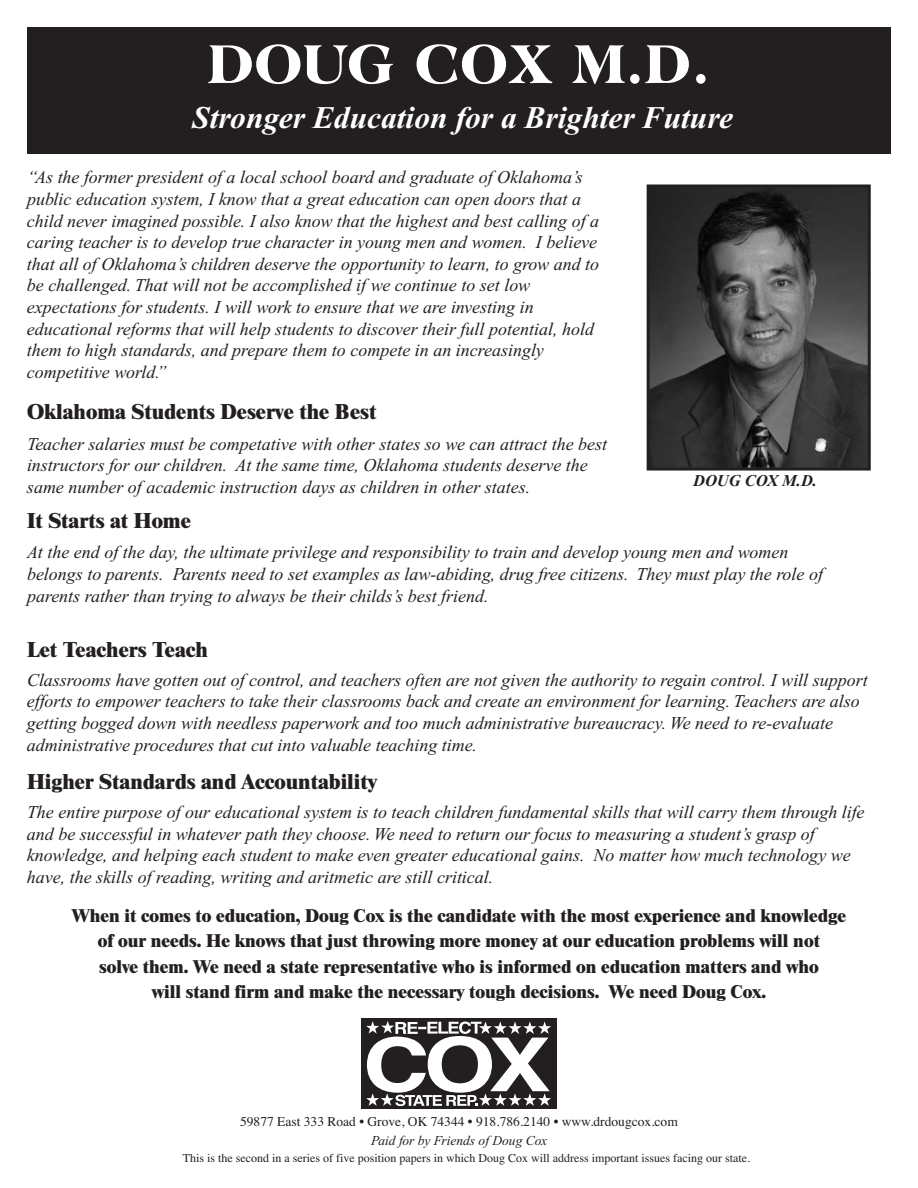
<style>
.page{position:relative;width:918px;height:1188px;background:#fff}
.page>*{position:absolute;margin:0;border:0;box-sizing:border-box;transform-origin:0 0}
.t1{font:800 58.5px "Americana";color:#fff}
.t2{font:italic 700 31.5px "Times New Roman";color:#fff}
.t3{font:800 21px "Times";color:#231f20}
.t4{font:italic 18px/21.6px "Times New Roman";color:#231f20}
.t5{font:800 18px/25.5px "Times";color:#231f20;text-align:center}
.t6{font:italic 700 16.5px "Times New Roman";color:#231f20}
.t7{font:13.5px "Times";color:#231f20}
.t8{font:italic 13.5px "Times New Roman";color:#231f20}
.t9{font:12px "Times";color:#231f20}
</style>
<div class="page">
<div style="left:27px;top:27px;width:864px;height:127px;background:#231f20"></div>
<div style="left:361px;top:1018px;width:196px;height:91px;background:#231f20"></div>
<svg style="left:366px;top:1021px;width:185px;height:85px"></svg>
<img style="left:651px;top:188px;width:216px;height:279px">
<div style="left:647px;top:184px;width:224px;height:287px;border:3px solid #231f20"></div>
<h1 class="t1" style="left:207px;top:41px;width:505px">DOUG COX M.D.</h1>
<h2 class="t2" style="left:192px;top:108px;width:542px">Stronger Education for a Brighter Future</h2>
<p class="t4" style="left:27px;top:168px;width:574px">“As the former president of a local school board and graduate of Oklahoma’s public education system, I know that a great education can open doors that a child never imagined possible. I also know that the highest and best calling of a caring teacher is to develop true character in young men and women. I believe that all of Oklahoma’s children deserve the opportunity to learn, to grow and to be challenged. That will not be accomplished if we continue to set low expectations for students. I will work to ensure that we are investing in educational reforms that will help students to discover their full potential, hold them to high standards, and prepare them to compete in an increasingly competitive world.”</p>
<p class="t3" style="left:27px;top:404px;width:351px">Oklahoma Students Deserve the Best</p>
<p class="t4" style="left:27px;top:435px;width:582px">Teacher salaries must be competative with other states so we can attract the best instructors for our children. At the same time, Oklahoma students deserve the same number of academic instruction days as children in other states.</p>
<p class="t3" style="left:27px;top:513px;width:165px">It Starts at Home</p>
<p class="t4" style="left:27px;top:543px;width:798px">At the end of the day, the ultimate privilege and responsibility to train and develop young men and women belongs to parents. Parents need to set examples as law-abiding, drug free citizens. They must play the role of parents rather than trying to always be their childs’s best friend.</p>
<p class="t3" style="left:27px;top:642px;width:183px">Let Teachers Teach</p>
<p class="t4" style="left:27px;top:671px;width:842px">Classrooms have gotten out of control, and teachers often are not given the authority to regain control. I will support efforts to empower teachers to take their classrooms back and create an environment for learning. Teachers are also getting bogged down with needless paperwork and too much administrative bureaucracy. We need to re-evaluate administrative procedures that cut into valuable teaching time.</p>
<p class="t6" style="left:693px;top:475px;width:126px">DOUG COX M.D.</p>
<p class="t3" style="left:27px;top:774px;width:352px">Higher Standards and Accountability</p>
<p class="t4" style="left:27px;top:803px;width:839px">The entire purpose of our educational system is to teach children fundamental skills that will carry them through life and be successful in whatever path they choose. We need to return our focus to measuring a student’s grasp of knowledge, and helping each student to make even greater educational gains. No matter how much technology we have, the skills of reading, writing and aritmetic are still critical.</p>
<p class="t5" style="left:72px;top:904px;width:776px">When it comes to education, Doug Cox is the candidate with the most experience and knowledge of our needs. He knows that just throwing more money at our education problems will not<br>solve them. We need a state representative who is informed on education matters and who<br>will stand firm and make the necessary tough decisions. We need Doug Cox.</p>
<p class="t7" style="left:240px;top:1114px;width:439px">59877 East 333 Road • Grove, OK 74344 • 918.786.2140 • www.drdougcox.com</p>
<p class="t8" style="left:371px;top:1136px;width:178px">Paid for by Friends of Doug Cox</p>
<p class="t9" style="left:183px;top:1151px;width:569px">This is the second in a series of five position papers in which Doug Cox will address important issues facing our state.</p>
</div>
